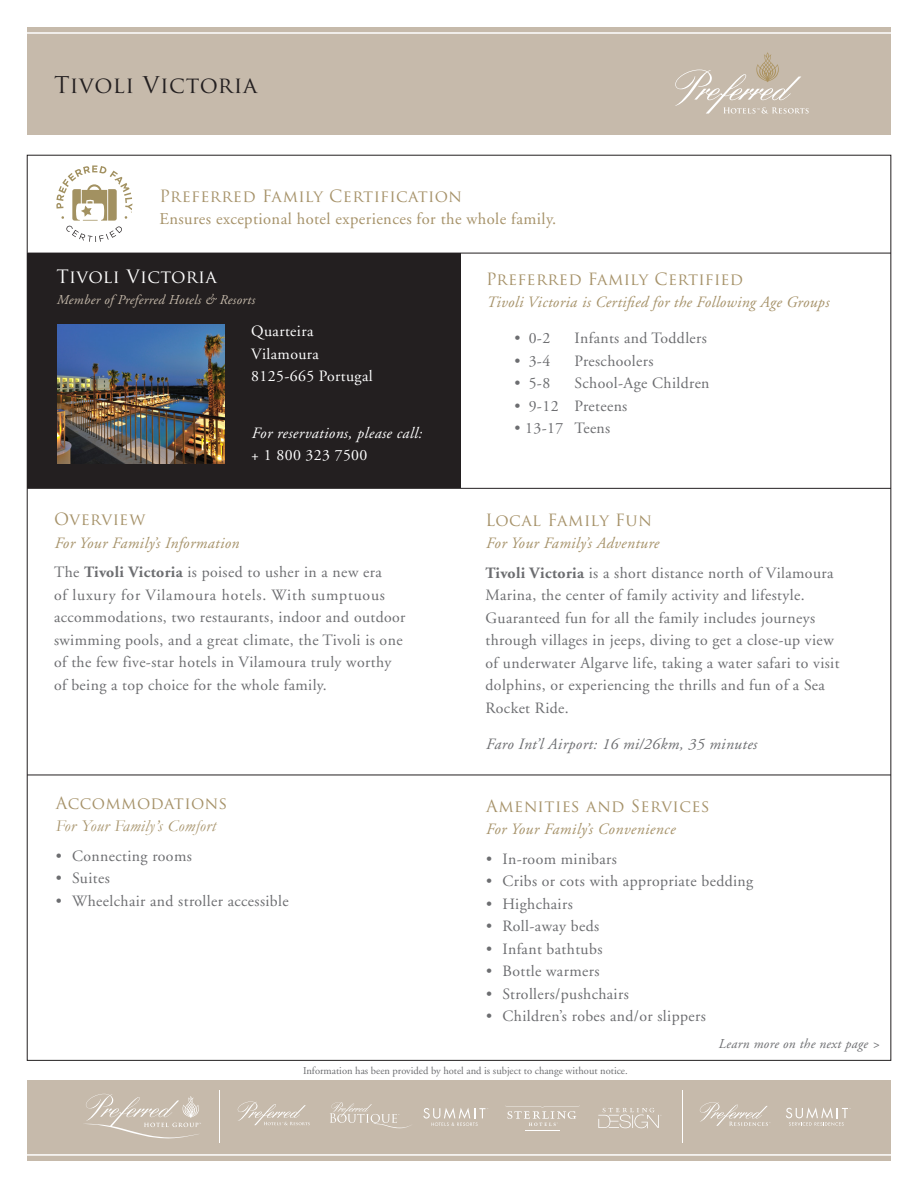
<style>
.page{position:relative;width:918px;height:1188px;background:#fff}
.page>*{position:absolute;margin:0;border:0;box-sizing:border-box;transform-origin:0 0}
.t1{font:22.5px "Trajan Pro";letter-spacing:.025em;color:#231f20}
.t2{font:18px "Trajan Pro";letter-spacing:.02em;color:#fff}
.t3{font:16.5px/22.5px "Adobe Garamond";letter-spacing:.025em;color:#a69269}
.t4{font:16.5px "Trajan Pro";letter-spacing:.02em;color:#a69269}
.t5{font:italic 16.5px/22.5px "Garamond";letter-spacing:.03em;color:#a69269}
.t6{font:15.75px/22.5px "Adobe Garamond";letter-spacing:.025em;color:#6c6d70}
.t7{font:italic 15.75px "Adobe Garamond";letter-spacing:.025em;color:#a69269}
.t8{font:15.75px "Adobe Garamond";letter-spacing:.025em;color:#fff}
.t9{font:italic 15.75px "Adobe Garamond";letter-spacing:.025em;color:#6c6d70}
.t10{font:italic 15.75px "Adobe Garamond";letter-spacing:.025em;color:#fff}
.t11{font:italic 15.75px "Adobe Garamond Pro";letter-spacing:.03em;color:#a69269}
.t12{font:italic 13.5px "Adobe Garamond";letter-spacing:.025em;color:#c6baab}
.t13{font:italic 13.5px "Adobe Garamond";letter-spacing:.025em;color:#6c6d70}
.t14{font:10.5px "Adobe Garamond";color:#6c6d70}
.s1{font-family:"Trajan Pro"}
.s2{font-weight:700}
.s3{font-family:"Trajan Pro";font-style:normal}
</style>
<div class="page">
<div style="left:27px;top:253px;width:434px;height:235px;background:#231f20"></div>
<hr style="left:27px;top:253px;width:864px;height:1px;background:#231f20">
<div style="left:27px;top:1080px;width:864px;height:81px;background:#c6baab"></div>
<hr style="left:27px;top:488px;width:864px;height:1px;background:#231f20">
<img style="left:57px;top:324px;width:167px;height:140px">
<hr style="left:27px;top:1154px;width:865px;height:2px;background:#fff">
<div style="left:27px;top:27px;width:864px;height:108px;background:#c6baab"></div>
<hr style="left:27px;top:32px;width:865px;height:2px;background:#fff">
<hr style="left:27px;top:775px;width:864px;height:1px;background:#231f20">
<svg style="left:675px;top:52px;width:134px;height:62px"></svg>
<svg style="left:56px;top:165px;width:76px;height:77px"></svg>
<hr style="left:219px;top:1091px;width:1px;height:52px;background:#fff">
<svg style="left:84px;top:1094px;width:117px;height:45px"></svg>
<hr style="left:525px;top:1130px;width:35px;height:1px;background:#fff">
<svg style="left:506px;top:1105px;width:74px;height:21px"></svg>
<hr style="left:682px;top:1091px;width:1px;height:52px;background:#fff">
<svg style="left:786px;top:1107px;width:65px;height:19px"></svg>
<svg style="left:423px;top:1108px;width:65px;height:18px"></svg>
<svg style="left:330px;top:1102px;width:81px;height:27px"></svg>
<svg style="left:238px;top:1101px;width:72px;height:24px"></svg>
<svg style="left:700px;top:1102px;width:70px;height:24px"></svg>
<svg style="left:598px;top:1108px;width:64px;height:20px"></svg>
<p class="t1" style="left:54px;top:70px;width:205px">Tivoli Victoria</p>
<p class="t3" style="left:159px;top:186px;width:398px"><span class="s1">Preferred Family Certification<br></span>Ensures exceptional hotel experiences for the whole family.</p>
<p class="t2" style="left:56px;top:266px;width:162px">Tivoli Victoria</p>
<p class="t12" style="left:56px;top:293px;width:200px">Member of Preferred Hotels &amp; Resorts</p>
<p class="t8" style="left:251px;top:323px;width:64px">Quarteira</p>
<p class="t8" style="left:251px;top:345px;width:69px">Vilamoura</p>
<p class="t8" style="left:251px;top:368px;width:123px">8125-665 Portugal</p>
<p class="t10" style="left:251px;top:424px;width:172px">For reservations, please call:</p>
<p class="t8" style="left:251px;top:447px;width:118px">+ 1 800 323 7500</p>
<p class="t4" style="left:54px;top:509px;width:93px">Overview</p>
<p class="t7" style="left:54px;top:534px;width:186px">For Your Family’s Information</p>
<p class="t6" style="left:54px;top:561px;width:353px">The <span class="s2">Tivoli Victoria</span> is poised to usher in a new era<br>of luxury for Vilamoura hotels. With sumptuous accommodations, two restaurants, indoor and outdoor swimming pools, and a great climate, the Tivoli is one of the few five-star hotels in Vilamoura truly worthy of being a top choice for the whole family.</p>
<p class="t5" style="left:56px;top:792px;width:173px"><span class="s3">Accommodations<br></span>For Your Family’s Comfort</p>
<p class="t6" style="left:56px;top:845px;width:138px">• Connecting rooms</p>
<p class="t6" style="left:56px;top:867px;width:56px">• Suites</p>
<p class="t6" style="left:56px;top:890px;width:234px">• Wheelchair and stroller accessible</p>
<p class="t4" style="left:486px;top:268px;width:259px">Preferred Family Certified</p>
<p class="t7" style="left:486px;top:294px;width:344px">Tivoli Victoria is Certified for the Following Age Groups</p>
<p class="t6" style="left:514px;top:327px;width:37px">• 0-2</p>
<p class="t6" style="left:575px;top:327px;width:134px">Infants and Toddlers</p>
<p class="t6" style="left:514px;top:350px;width:37px">• 3-4</p>
<p class="t6" style="left:575px;top:350px;width:81px">Preschoolers</p>
<p class="t6" style="left:514px;top:372px;width:37px">• 5-8</p>
<p class="t6" style="left:575px;top:372px;width:137px">School-Age Children</p>
<p class="t6" style="left:514px;top:395px;width:114px">• 9-12 Preteens</p>
<p class="t6" style="left:514px;top:417px;width:97px">• 13-17 Teens</p>
<p class="t4" style="left:486px;top:510px;width:168px">Local Family Fun</p>
<p class="t7" style="left:486px;top:535px;width:175px">For Your Family’s Adventure</p>
<p class="t6" style="left:486px;top:562px;width:356px"><span class="s2">Tivoli Victoria</span> is a short distance north of Vilamoura Marina, the center of family activity and lifestyle.<br>Guaranteed fun for all the family includes journeys through villages in jeeps, diving to get a close-up view of underwater Algarve life, taking a water safari to visit dolphins, or experiencing the thrills and fun of a Sea Rocket Ride.</p>
<p class="t9" style="left:486px;top:735px;width:273px">Faro Int’l Airport: 16 mi/26km, 35 minutes</p>
<p class="t4" style="left:486px;top:795px;width:225px">Amenities and Services</p>
<p class="t11" style="left:486px;top:820px;width:191px">For Your Family’s Convenience</p>
<p class="t6" style="left:486px;top:848px;width:132px">• In-room minibars</p>
<p class="t6" style="left:486px;top:870px;width:269px">• Cribs or cots with appropriate bedding</p>
<p class="t6" style="left:486px;top:893px;width:88px">• Highchairs</p>
<p class="t6" style="left:486px;top:915px;width:115px">• Roll-away beds</p>
<p class="t6" style="left:486px;top:938px;width:118px">• Infant bathtubs</p>
<p class="t6" style="left:486px;top:960px;width:115px">• Bottle warmers</p>
<p class="t6" style="left:486px;top:983px;width:144px">• Strollers/pushchairs</p>
<p class="t6" style="left:486px;top:1005px;width:221px">• Children’s robes and/or slippers</p>
<p class="t13" style="left:718px;top:1037px;width:163px">Learn more on the next page &gt;</p>
<p class="t14" style="left:303px;top:1065px;width:326px">Information has been provided by hotel and is subject to change without notice.</p>
</div>
